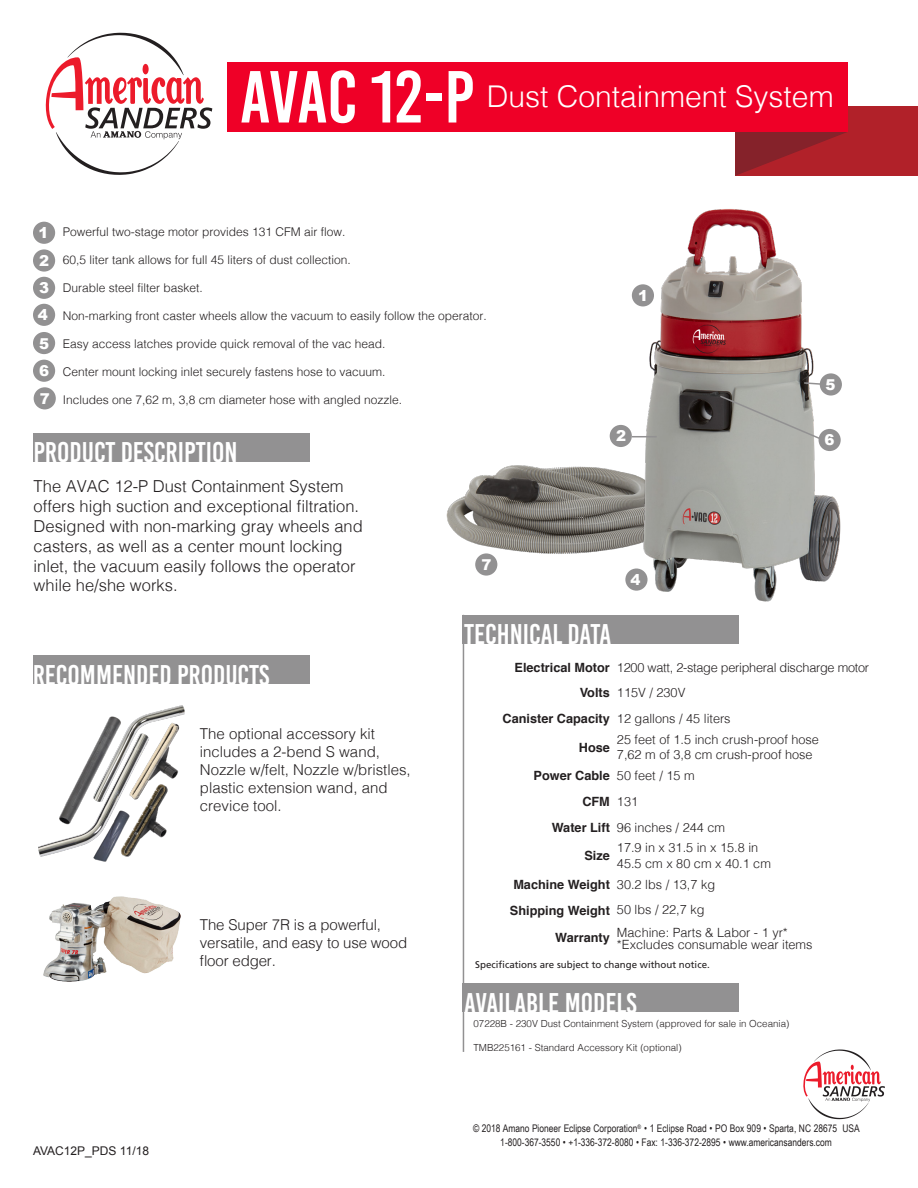
<style>
.page{position:relative;width:918px;height:1188px;background:#fff}
.page>*{position:absolute;margin:0;border:0;box-sizing:border-box;transform-origin:0 0}
.t1{font:73.5px "Bebas Kai";letter-spacing:-.015em;color:#fff}
.t2{font:300 30px "Helvetica";color:#fff}
.t3{font:28.5px "Bebas Kai";color:#fff}
.t4{font:300 16.5px/19.8px "Helvetica";color:#231f20}
.t5{font:300 15px/18px "Helvetica";color:#231f20}
.t6{font:900 15px/27.5px "Arial";color:#fff;text-align:justify}
.t7{font:300 12.75px/12px "Helvetica";color:#231f20}
.t8{font:700 12.75px "Helvetica";color:#231f20}
.t9{font:300 12.75px "Helvetica";letter-spacing:-.02em;color:#231f20}
.Number_Descriptions{font:300 12px "Helvetica";color:#231f20}
.t10{font:12px "Arial";color:#231f20}
.t11{font:10.5px "Arial Narrow";color:#231f20}
.t12{font:300 9.75px "Helvetica";color:#231f20}
.t13{font:9.75px "Frutiger LT Std";color:#231f20}
</style>
<div class="page">
<img style="left:446px;top:465px;width:174px;height:100px">
<img style="left:620px;top:209px;width:222px;height:393px">
<div style="left:735px;top:107px;width:183px;height:69px;background:#b12129"></div>
<svg style="left:735px;top:132px;width:112px;height:44px"></svg>
<div style="left:227px;top:63px;width:621px;height:69px;background:#ef0027"></div>
<hr style="left:463px;top:615px;width:1px;height:437px;background:#929192">
<div style="left:34px;top:433px;width:276px;height:28px;background:#929192"></div>
<div style="left:463px;top:615px;width:276px;height:28px;background:#929192"></div>
<div style="left:463px;top:984px;width:276px;height:28px;background:#929192"></div>
<svg style="left:803px;top:1050px;width:82px;height:69px"></svg>
<div style="left:33px;top:656px;width:276px;height:28px;background:#929192"></div>
<svg style="left:45px;top:33px;width:167px;height:142px"></svg>
<div style="left:632px;top:284px;width:22px;height:22px;background:#929192;border-radius:50%"></div>
<svg style="left:803px;top:381px;width:17px;height:5px"></svg>
<svg style="left:632px;top:436px;width:25px;height:1px"></svg>
<div style="left:610px;top:425px;width:22px;height:22px;background:#929192;border-radius:50%"></div>
<img style="left:43px;top:896px;width:138px;height:86px">
<div style="left:819px;top:429px;width:22px;height:22px;background:#929192;border-radius:50%"></div>
<div style="left:625px;top:569px;width:23px;height:22px;background:#929192;border-radius:50%"></div>
<div style="left:820px;top:373px;width:22px;height:23px;background:#929192;border-radius:50%"></div>
<div style="left:33px;top:332px;width:22px;height:22px;background:#929192;border-radius:50%"></div>
<div style="left:33px;top:360px;width:22px;height:22px;background:#929192;border-radius:50%"></div>
<div style="left:34px;top:387px;width:22px;height:22px;background:#929192;border-radius:50%"></div>
<div style="left:475px;top:553px;width:22px;height:23px;background:#929192;border-radius:50%"></div>
<div style="left:33px;top:222px;width:22px;height:22px;background:#929192;border-radius:50%"></div>
<div style="left:33px;top:249px;width:22px;height:23px;background:#929192;border-radius:50%"></div>
<div style="left:33px;top:277px;width:22px;height:22px;background:#929192;border-radius:50%"></div>
<div style="left:33px;top:304px;width:22px;height:22px;background:#929192;border-radius:50%"></div>
<svg style="left:718px;top:394px;width:106px;height:48px;background:#a6a7a3"></svg>
<img style="left:38px;top:705px;width:147px;height:157px">
<p class="t1" style="left:240px;top:58px;width:236px">AVAC 12-P</p>
<p class="t2" style="left:487px;top:71px;width:348px">Dust Containment System</p>
<p class="t6" style="left:38px;top:218px;width:13px">1<br>2<br>3<br>4</p>
<p class="t6" style="left:39px;top:329px;width:12px;line-height:27.9px">5<br>6<br>7</p>
<p class="Number_Descriptions" style="left:63px;top:222px;width:284px">Powerful two-stage motor provides 131 CFM air flow.</p>
<p class="Number_Descriptions" style="left:63px;top:250px;width:290px">60,5 liter tank allows for full 45 liters of dust collection.</p>
<p class="Number_Descriptions" style="left:63px;top:277px;width:142px">Durable steel filter basket.</p>
<p class="Number_Descriptions" style="left:63px;top:305px;width:426px">Non-marking front caster wheels allow the vacuum to easily follow the operator.</p>
<p class="Number_Descriptions" style="left:63px;top:333px;width:324px">Easy access latches provide quick removal of the vac head.</p>
<p class="Number_Descriptions" style="left:63px;top:361px;width:324px">Center mount locking inlet securely fastens hose to vacuum.</p>
<p class="Number_Descriptions" style="left:63px;top:389px;width:341px">Includes one 7,62 m, 3,8 cm diameter hose with angled nozzle.</p>
<p class="t6" style="left:638px;top:281px;width:12px">1</p>
<p class="t6" style="left:826px;top:370px;width:12px">5</p>
<p class="t3" style="left:34px;top:437px;width:205px">PRODUCT DESCRIPTION</p>
<p class="t4" style="left:34px;top:476px;width:331px">The AVAC 12-P Dust Containment System offers high suction and exceptional filtration.<br>Designed with non-marking gray wheels and casters, as well as a center mount locking inlet, the vacuum easily follows the operator while he/she works.</p>
<p class="t3" style="left:33px;top:659px;width:238px">RECOMMENDED PRODUCTS</p>
<p class="t5" style="left:200px;top:724px;width:212px">The optional accessory kit includes a 2-bend S wand,<br>Nozzle w/felt, Nozzle w/bristles, plastic extension wand, and crevice tool.</p>
<p class="t5" style="left:200px;top:915px;width:209px">The Super 7R is a powerful, versatile, and easy to use wood floor edger.</p>
<p class="t10" style="left:33px;top:1143px;width:118px">AVAC12P_PDS 11/18</p>
<p class="t6" style="left:482px;top:551px;width:12px">7</p>
<p class="t6" style="left:616px;top:422px;width:12px">2</p>
<p class="t6" style="left:824px;top:426px;width:12px">6</p>
<p class="t6" style="left:630px;top:565px;width:12px">4</p>
<p class="t3" style="left:464px;top:619px;width:149px">TECHNICAL DATA</p>
<p class="t8" style="left:515px;top:657px;width:97px">Electrical Motor</p>
<p class="t9" style="left:617px;top:656px;width:254px">1200 watt, 2-stage peripheral discharge motor</p>
<p class="t8" style="left:580px;top:683px;width:32px">Volts</p>
<p class="t7" style="left:617px;top:686px;width:70px">115V / 230V</p>
<p class="t8" style="left:503px;top:708px;width:109px">Canister Capacity</p>
<p class="t7" style="left:617px;top:712px;width:115px">12 gallons / 45 liters</p>
<p class="t8" style="left:579px;top:737px;width:33px">Hose</p>
<p class="t7" style="left:617px;top:733px;width:204px">25 feet of 1.5 inch crush-proof hose</p>
<p class="t7" style="left:617px;top:748px;width:197px">7,62 m of 3,8 cm crush-proof hose</p>
<p class="t8" style="left:534px;top:766px;width:78px">Power Cable</p>
<p class="t7" style="left:617px;top:769px;width:79px">50 feet / 15 m</p>
<p class="t8" style="left:582px;top:791px;width:29px">CFM</p>
<p class="t7" style="left:617px;top:794px;width:23px">131</p>
<p class="t8" style="left:552px;top:817px;width:60px">Water Lift</p>
<p class="t7" style="left:617px;top:820px;width:110px">96 inches / 244 cm</p>
<p class="t8" style="left:584px;top:846px;width:27px">Size</p>
<p class="t7" style="left:617px;top:841px;width:143px">17.9 in x 31.5 in x 15.8 in</p>
<p class="t7" style="left:617px;top:856px;width:155px">45.5 cm x 80 cm x 40.1 cm</p>
<p class="t8" style="left:513px;top:874px;width:98px">Machine Weight</p>
<p class="t7" style="left:617px;top:877px;width:100px">30.2 lbs / 13,7 kg</p>
<p class="t8" style="left:510px;top:900px;width:102px">Shipping Weight</p>
<p class="t7" style="left:617px;top:903px;width:89px">50 lbs / 22,7 kg</p>
<p class="t8" style="left:555px;top:928px;width:56px">Warranty</p>
<p class="t7" style="left:617px;top:925px;width:197px">Machine: Parts &amp; Labor - 1 yr* *Excludes consumable wear items</p>
<p class="t13" style="left:475px;top:959px;width:236px">Specifications are subject to change without notice.</p>
<p class="t3" style="left:464px;top:987px;width:174px">AVAILABLE MODELS</p>
<p class="t12" style="left:474px;top:1016px;width:317px">07228B - 230V Dust Containment System (approved for sale in Oceania)</p>
<p class="t12" style="left:474px;top:1039px;width:210px">TMB225161 - Standard Accessory Kit (optional)</p>
<p class="t11" style="left:473px;top:1121px;width:388px">© 2018 Amano Pioneer Eclipse Corporation<sup>®</sup> • 1 Eclipse Road • PO Box 909 • Sparta, NC 28675 USA</p>
<p class="t11" style="left:500px;top:1134px;width:333px">1-800-367-3550 • +1-336-372-8080 • Fax: 1-336-372-2895 • www.americansanders.com</p>
</div>
